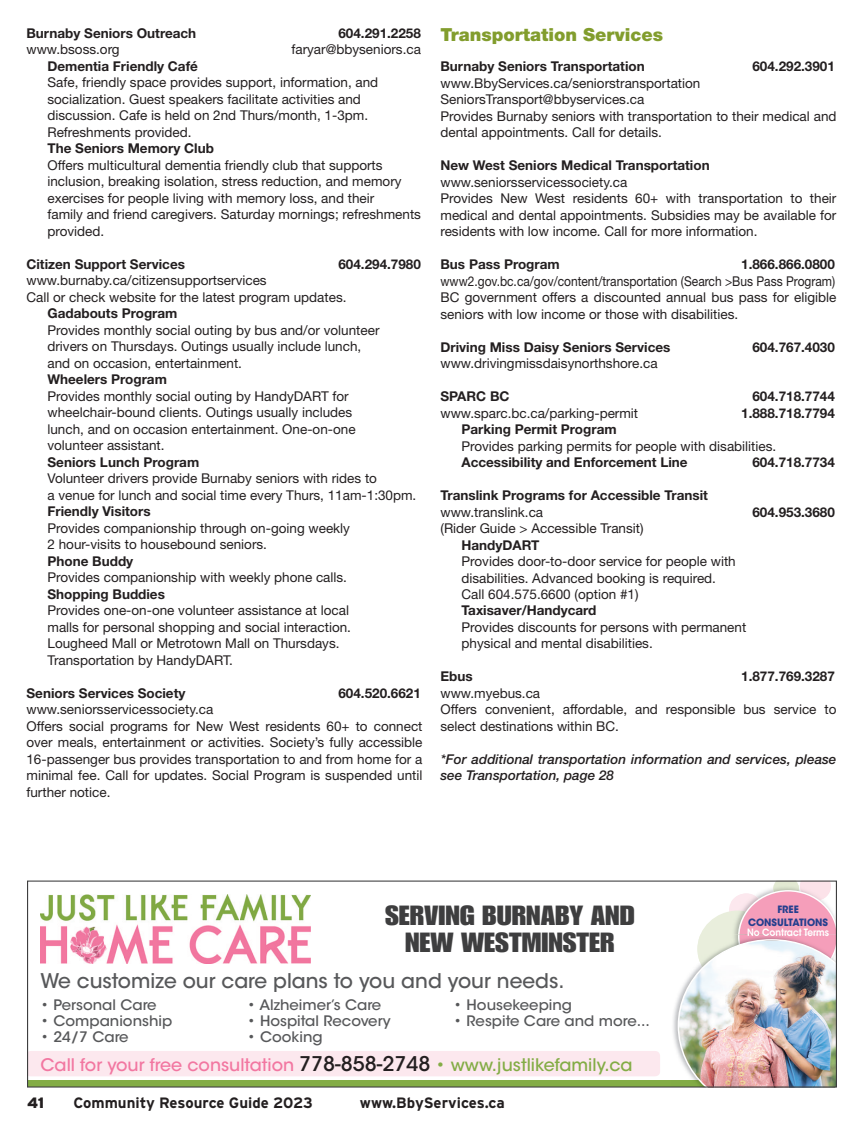
<style>
.page{position:relative;width:864px;height:1134px;background:#fff}
.page>*{position:absolute;margin:0;border:0;box-sizing:border-box;transform-origin:0 0}
.t1{font:27.15px/27.3px "Impact LT Std";color:#3e3e3f;text-align:center;scale:1.15 1}
.t2{font:500 20.1px "ITC Avant Garde Std";color:#57585a}
.t3{font:900 18px "Helvetica Neue LT Std";color:#829d2d}
.t4{font:500 17.25px "ITC Avant Garde Std";color:#f277a1}
.t5{font:700 15px "Interstate";color:#231f20}
.t6{font:900 15px "Interstate";color:#231f20}
.t7{font:500 14.4px "ITC Avant Garde Std";color:#57585a}
.t8{font:13.5px/16.5px "Helvetica Neue LT Std";color:#231f20}
.t9{font:700 13.5px/16.5px "Helvetica Neue LT Std";color:#231f20}
.t10{font:13.5px/16.5px "Helvetica Neue LT Std";color:#231f20;text-align:justify;scale:.89 1}
.t11{font:italic 500 13.5px/16.5px "Helvetica Neue LT Std";color:#231f20}
.t12{font:700 10.05px/12.5px "ITC Avant Garde Std";color:#253f8e;text-align:center;scale:.96 1}
.t13{font:600 10.05px "ITC Avant Garde Std";color:#fff;scale:.88 1}
.s1{font-weight:700}
.s2{font-weight:400}
.s3{font-size:20.1px;color:#231f20}
.s4{color:#83ac45}
</style>
<div class="page">
<img style="left:40px;top:895px;width:270px;height:69px">
<div style="left:29px;top:1051px;width:631px;height:25px;background:#fce8ee"></div>
<div style="left:27px;top:1080px;width:810px;height:7px;background:#83ac45"></div>
<img style="left:673px;top:998px;width:5px;height:55px">
<img style="left:678px;top:883px;width:157px;height:203px">
<div style="left:27px;top:881px;width:810px;height:207px;border:1px solid #3e3e3f"></div>
<p class="t9" style="left:26px;top:24px;width:171px">Burnaby Seniors Outreach</p>
<p class="t9" style="left:338px;top:24px;width:84px">604.291.2258</p>
<p class="t8" style="left:26px;top:41px;width:95px">www.bsoss.org</p>
<p class="t8" style="left:291px;top:41px;width:131px">faryar@bbyseniors.ca</p>
<p class="t8" style="left:47px;top:58px;width:375px"><span class="s1">Dementia Friendly Café<br></span>Safe, friendly space provides support, information, and socialization. Guest speakers facilitate activities and discussion. Cafe is held on 2nd Thurs/month, 1-3pm.<br>Refreshments provided.<br><span class="s1">The Seniors Memory Club<br></span>Offers multicultural dementia friendly club that supports inclusion, breaking isolation, stress reduction, and memory exercises for people living with memory loss, and their<br>family and friend caregivers. Saturday mornings; refreshments provided.</p>
<p class="t9" style="left:26px;top:255px;width:160px">Citizen Support Services</p>
<p class="t9" style="left:338px;top:255px;width:84px">604.294.7980</p>
<p class="t8" style="left:26px;top:272px;width:242px">www.burnaby.ca/citizensupportservices</p>
<p class="t8" style="left:26px;top:289px;width:322px">Call or check website for the latest program updates.</p>
<p class="t9" style="left:47px;top:305px;width:131px">Gadabouts Program</p>
<p class="t8" style="left:47px;top:322px;width:334px">Provides monthly social outing by bus and/or volunteer</p>
<p class="t8" style="left:47px;top:338px;width:315px">drivers on Thursdays. Outings usually include lunch,</p>
<p class="t8" style="left:47px;top:355px;width:196px">and on occasion, entertainment.</p>
<p class="t9" style="left:47px;top:371px;width:121px">Wheelers Program</p>
<p class="t8" style="left:47px;top:388px;width:303px">Provides monthly social outing by HandyDART for</p>
<p class="t8" style="left:47px;top:404px;width:306px">wheelchair-bound clients. Outings usually includes</p>
<p class="t8" style="left:47px;top:421px;width:310px">lunch, and on occasion entertainment. One-on-one</p>
<p class="t8" style="left:47px;top:437px;width:119px">volunteer assistant.</p>
<p class="t9" style="left:47px;top:453px;width:153px">Seniors Lunch Program</p>
<p class="t8" style="left:47px;top:470px;width:331px">Volunteer drivers provide Burnaby seniors with rides to</p>
<p class="t8" style="left:47px;top:487px;width:370px">a venue for lunch and social time every Thurs, 11am-1:30pm.</p>
<p class="t9" style="left:47px;top:503px;width:105px">Friendly Visitors</p>
<p class="t8" style="left:47px;top:520px;width:304px">Provides companionship through on-going weekly</p>
<p class="t8" style="left:47px;top:536px;width:221px">2 hour-visits to housebound seniors.</p>
<p class="t9" style="left:47px;top:552px;width:87px">Phone Buddy</p>
<p class="t8" style="left:47px;top:569px;width:301px">Provides companionship with weekly phone calls.</p>
<p class="t9" style="left:47px;top:585px;width:119px">Shopping Buddies</p>
<p class="t8" style="left:47px;top:602px;width:303px">Provides one-on-one volunteer assistance at local</p>
<p class="t8" style="left:47px;top:619px;width:305px">malls for personal shopping and social interaction.</p>
<p class="t8" style="left:47px;top:635px;width:294px">Lougheed Mall or Metrotown Mall on Thursdays.</p>
<p class="t8" style="left:47px;top:651px;width:187px">Transportation by HandyDART.</p>
<p class="t9" style="left:26px;top:684px;width:161px">Seniors Services Society</p>
<p class="t9" style="left:338px;top:684px;width:84px">604.520.6621</p>
<p class="t8" style="left:26px;top:701px;width:398px">www.seniorsservicessociety.ca<br>Offers social programs for New West residents 60+ to connect over meals, entertainment or activities. Society’s fully accessible 16-passenger bus provides transportation to and from home for a minimal fee. Call for updates. Social Program is suspended until further notice.</p>
<p class="t3" style="left:440px;top:24px;width:224px">Transportation Services</p>
<p class="t9" style="left:440px;top:58px;width:206px">Burnaby Seniors Transportation</p>
<p class="t9" style="left:752px;top:58px;width:84px">604.292.3901</p>
<p class="t8" style="left:440px;top:74px;width:398px">www.BbyServices.ca/seniorstransportation SeniorsTransport@bbyservices.ca<br>Provides Burnaby seniors with transportation to their medical and dental appointments. Call for details.</p>
<p class="t8" style="left:440px;top:157px;width:397px"><span class="s1">New West Seniors Medical Transportation </span>www.seniorsservicessociety.ca<br>Provides New West residents 60+ with transportation to their medical and dental appointments. Subsidies may be available for residents with low income. Call for more information.</p>
<p class="t9" style="left:440px;top:256px;width:121px">Bus Pass Program</p>
<p class="t10" style="left:440px;top:256px;width:446px;text-indent:301px"><span class="s1">1.866.866.0800 </span>www2.gov.bc.ca/gov/content/transportation (Search &gt;Bus Pass Program)<br>BC government offers a discounted annual bus pass for eligible seniors with low income or those with disabilities.</p>
<p class="t9" style="left:440px;top:338px;width:231px">Driving Miss Daisy Seniors Services</p>
<p class="t9" style="left:752px;top:338px;width:84px">604.767.4030</p>
<p class="t8" style="left:440px;top:355px;width:219px">www.drivingmissdaisynorthshore.ca</p>
<p class="t9" style="left:440px;top:388px;width:71px">SPARC BC</p>
<p class="t9" style="left:752px;top:388px;width:84px">604.718.7744</p>
<p class="t8" style="left:440px;top:404px;width:199px">www.sparc.bc.ca/parking-permit</p>
<p class="t9" style="left:741px;top:404px;width:95px">1.888.718.7794</p>
<p class="t9" style="left:461px;top:421px;width:316px">Parking Permit Program<br><span class="s2">Provides parking permits for people with disabilities.<br></span>Accessibility and Enforcement Line</p>
<p class="t9" style="left:752px;top:454px;width:84px">604.718.7734</p>
<p class="t9" style="left:441px;top:487px;width:269px">Translink Programs for Accessible Transit <span class="s2">www.translink.ca</span></p>
<p class="t9" style="left:752px;top:503px;width:84px">604.953.3680</p>
<p class="t8" style="left:462px;top:520px;width:286px;text-indent:-21px">(Rider Guide &gt; Accessible Transit)<br><span class="s1">HandyDART<br></span>Provides door-to-door service for people with disabilities. Advanced booking is required.<br>Call 604.575.6600 (option #1)<br><span class="s1">Taxisaver/Handycard<br></span>Provides discounts for persons with permanent physical and mental disabilities.</p>
<p class="t9" style="left:441px;top:668px;width:34px">Ebus</p>
<p class="t9" style="left:741px;top:668px;width:95px">1.877.769.3287</p>
<p class="t8" style="left:441px;top:685px;width:398px">www.myebus.ca<br>Offers convenient, affordable, and responsible bus service to select destinations within BC.</p>
<p class="t11" style="left:441px;top:751px;width:397px">*For additional transportation information and services, please see Transportation, page 28</p>
<p class="t1" style="left:385px;top:901px;width:219px">SERVING BURNABY AND<br>NEW WESTMINSTER</p>
<p class="t2" style="left:40px;top:969px;width:525px">We customize our care plans to you and your needs.</p>
<p class="t7" style="left:40px;top:996px;width:118px">• Personal Care</p>
<p class="t7" style="left:41px;top:1012px;width:133px">• Companionship</p>
<p class="t7" style="left:41px;top:1028px;width:90px">• 24/7 Care</p>
<p class="t7" style="left:247px;top:996px;width:136px">• Alzheimer’s Care</p>
<p class="t7" style="left:247px;top:1012px;width:145px">• Hospital Recovery</p>
<p class="t7" style="left:247px;top:1028px;width:77px">• Cooking</p>
<p class="t7" style="left:454px;top:996px;width:120px">• Housekeeping</p>
<p class="t7" style="left:454px;top:1012px;width:198px">• Respite Care and more...</p>
<p class="t4" style="left:40px;top:1054px;width:594px">Call for your free consultation <span class="s3">778-858-2748</span> <span class="s4">• www.justlikefamily.ca</span></p>
<p class="t6" style="left:27px;top:1093px;width:19px">41</p>
<p class="t5" style="left:73px;top:1093px;width:241px">Community Resource Guide 2023</p>
<p class="t5" style="left:360px;top:1093px;width:146px">www.BbyServices.ca</p>
<p class="t12" style="left:748px;top:903px;width:85px">FREE<br>CONSULTATIONS</p>
<p class="t13" style="left:747px;top:926px;width:95px">No Contract Terms</p>
</div>
